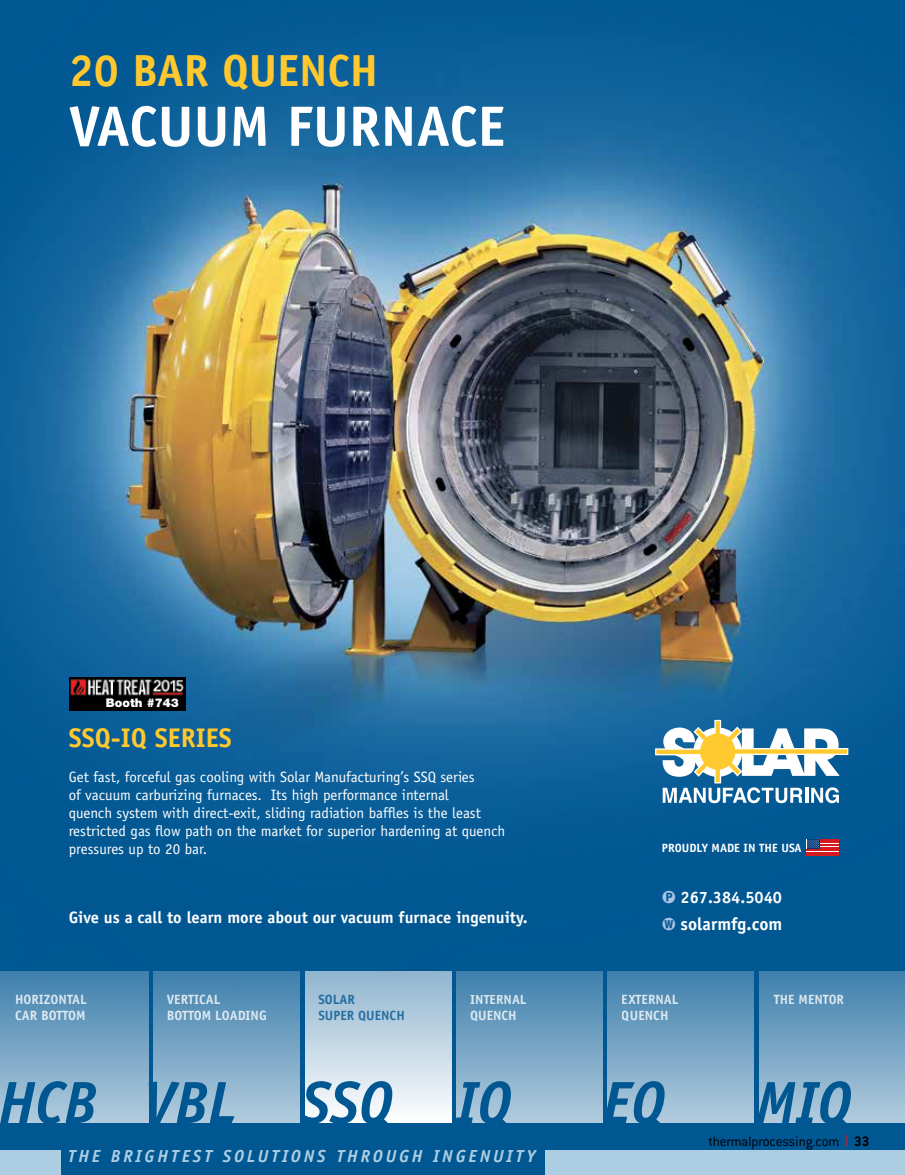
<style>
.page{position:relative;width:905px;height:1175px;background:#fff}
.page>*{position:absolute;margin:0;border:0;box-sizing:border-box;transform-origin:0 0}
.t1{font:italic 700 59.7px "Officina Sans Std";color:#005792}
.t2{font:700 57px "Officina Sans Std";color:#fff}
.t3{font:700 45px "Officina Sans Std";color:#ffc82f}
.t4{font:700 27px "Officina Sans Std";color:#ffc82f}
.t5{font:700 17.7px "Officina Sans Std";letter-spacing:.005em;color:#fff}
.t6{font:italic 700 17.4px "Officina Sans Std";letter-spacing:.16em;color:#e7f6fd}
.t7{font:700 16.5px "Officina Sans Std";color:#fff}
.t8{font:15px/18px "Officina Sans Std";color:#fff}
.t9{font:300 15px "Conduit ITC";letter-spacing:-.01em;color:#000}
.t10{font:700 13.35px/16px "Officina Sans Std";color:#fff}
.t11{font:700 13.35px/16px "Officina Sans Std";color:#005792}
.t12{font:700 12px "Officina Sans Std";color:#fff}
.t13{font:900 12px "Helvetica Neue";color:#fff}
.s1{font-family:"Helvetica Neue";color:#ed1d24}
.s2{font-weight:700}
</style>
<div class="page">
<div style="left:0;top:0;width:904px;height:1174px;background:#005792"></div>
<img style="left:0;top:47px;width:904px;height:958px">
<div style="left:0;top:971px;width:149px;height:151px;background:linear-gradient(to bottom,#3e7fac,#b1cbdd)"></div>
<div style="left:153px;top:971px;width:147px;height:151px;background:linear-gradient(to bottom,#3e7fac,#b1cbdd)"></div>
<div style="left:305px;top:971px;width:146px;height:151px;background:linear-gradient(to bottom,#8fb5cf,#fefefe)"></div>
<div style="left:607px;top:971px;width:147px;height:151px;background:linear-gradient(to bottom,#3e7fac,#b1cbdd)"></div>
<div style="left:456px;top:971px;width:146px;height:151px;background:linear-gradient(to bottom,#3e7fac,#b1cbdd)"></div>
<div style="left:759px;top:971px;width:145px;height:151px;background:linear-gradient(to bottom,#3e7fac,#b1cbdd)"></div>
<div style="left:545px;top:1149px;width:359px;height:25px;background:#adcee2"></div>
<div style="left:0;top:1149px;width:61px;height:25px;background:#adcee2"></div>
<svg style="left:806px;top:848px;width:32px;height:6px"></svg>
<hr style="left:806px;top:849px;width:32px;height:2px;background:#d51920">
<hr style="left:806px;top:852px;width:32px;height:1px;background:#d51920">
<hr style="left:806px;top:854px;width:32px;height:2px;background:#d51920">
<div style="left:806px;top:839px;width:13px;height:9px;background:#fff"></div>
<svg style="left:807px;top:839px;width:31px;height:9px"></svg>
<svg style="left:655px;top:720px;width:193px;height:83px"></svg>
<img style="left:69px;top:677px;width:117px;height:33px">
<svg style="left:662px;top:890px;width:13px;height:13px"></svg>
<svg style="left:662px;top:917px;width:13px;height:13px"></svg>
<h3 class="t3" style="left:69px;top:42px;width:311px">20 BAR QUENCH</h3>
<h2 class="t2" style="left:69px;top:91px;width:438px">VACUUM FURNACE</h2>
<p class="t13" style="left:106px;top:695px;width:74px">Booth #743</p>
<h3 class="t4" style="left:69px;top:721px;width:164px">SSQ-IQ SERIES</h3>
<p class="t8" style="left:69px;top:768px;width:438px">Get fast, forceful gas cooling with Solar Manufacturing’s SSQ series<br>of vacuum carburizing furnaces. Its high performance internal<br>quench system with direct-exit, sliding radiation baffles is the least restricted gas flow path on the market for superior hardening at quench pressures up to 20 bar.</p>
<p class="t12" style="left:661px;top:840px;width:141px">PROUDLY MADE IN THE USA</p>
<p class="t7" style="left:680px;top:886px;width:103px">267.384.5040</p>
<p class="t7" style="left:69px;top:907px;width:460px">Give us a call to learn more about our vacuum furnace ingenuity.</p>
<p class="t5" style="left:680px;top:912px;width:103px">solarmfg.com</p>
<p class="t10" style="left:15px;top:991px;width:73px">HORIZONTAL<br>CAR BOTTOM</p>
<p class="t10" style="left:167px;top:991px;width:101px">VERTICAL<br>BOTTOM LOADING</p>
<p class="t11" style="left:318px;top:991px;width:88px">SOLAR<br>SUPER QUENCH</p>
<p class="t10" style="left:470px;top:991px;width:58px">INTERNAL<br>QUENCH</p>
<p class="t10" style="left:622px;top:991px;width:58px">EXTERNAL</p>
<p class="t10" style="left:773px;top:991px;width:72px">THE MENTOR</p>
<p class="t10" style="left:622px;top:1007px;width:48px">QUENCH</p>
<h1 class="t1" style="left:-1px;top:1066px;width:514px">HCB VBL SSQ IQ</h1>
<h1 class="t1" style="left:602px;top:1066px;width:64px">EQ</h1>
<h1 class="t1" style="left:755px;top:1066px;width:98px">MIQ</h1>
<p class="t6" style="left:67px;top:1145px;width:469px">THE BRIGHTEST SOLUTIONS THROUGH INGENUITY</p>
<p class="t9" style="left:708px;top:1133px;width:162px">thermalprocessing.com <span class="s1">|</span> <span class="s2">33</span></p>
</div>
